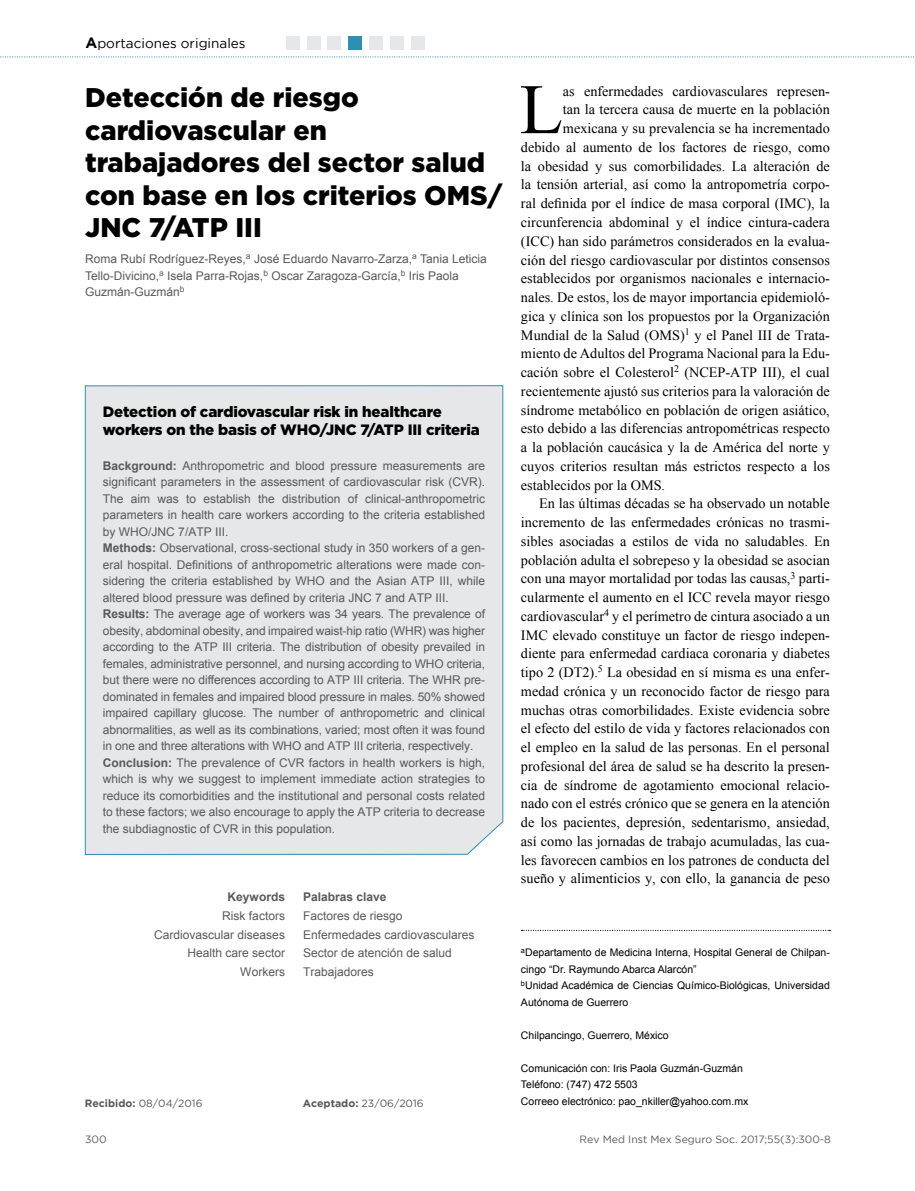
<style>
.page{position:relative;width:915px;height:1191px;background:#fff}
.page>*{position:absolute;margin:0;border:0;box-sizing:border-box;transform-origin:0 0}
.t1{font:70.95px "Times New Roman";color:#000}
.t2{font:900 27px/32.4px "Gotham";color:#000}
.t3{font:900 15px/18px "Gotham";letter-spacing:-.01em;color:#000}
.t4{font:14.25px "Times New Roman";color:#000}
.t5{font:13.5px "Gotham";color:#000}
.t6{font:12px/16.5px "Arial";color:#58595b}
.t7{font:700 12px "Arial";color:#58595b}
.t8{font:10.5px/16.5px "Arial";color:#000}
.t9{font:10.5px "Gotham";color:#58595b}
.t10{font:10.5px "Gotham";color:#58595b}
.s1{font-weight:700;font-size:15px}
.s2{font-weight:700}
</style>
<div class="page">
<div style="left:84px;top:385px;width:419px;height:470px;background:#e6e7e8"></div>
<svg style="left:0;top:56px;width:914px;height:1px"></svg>
<div style="left:286px;top:36px;width:13px;height:14px;background:#e6e7e8"></div>
<div style="left:327px;top:36px;width:14px;height:14px;background:#e6e7e8"></div>
<div style="left:348px;top:36px;width:14px;height:14px;background:#2f8fb0"></div>
<div style="left:369px;top:36px;width:14px;height:14px;background:#e6e7e8"></div>
<div style="left:306px;top:36px;width:14px;height:14px;background:#e6e7e8"></div>
<div style="left:390px;top:36px;width:13px;height:14px;background:#e6e7e8"></div>
<div style="left:411px;top:36px;width:13px;height:14px;background:#e6e7e8"></div>
<svg style="left:521px;top:929px;width:309px;height:2px"></svg>
<p class="t5" style="left:85px;top:36px;width:161px"><span class="s1">A</span>portaciones originales</p>
<h2 class="t2" style="left:85px;top:81px;width:418px">Detección de riesgo cardiovascular en trabajadores del sector salud con base en los criterios OMS/<br>JNC 7/ATP III</h2>
<p class="t6" style="left:85px;top:251px;width:403px">Roma Rubí Rodríguez-Reyes,<sup>a</sup> José Eduardo Navarro-Zarza,<sup>a</sup> Tania Leticia<br>Tello-Divicino,<sup>a</sup> Isela Parra-Rojas,<sup>b</sup> Oscar Zaragoza-García,<sup>b</sup> Iris Paola<br>Guzmán-Guzmán<sup>b</sup></p>
<p class="t3" style="left:103px;top:402px;width:378px">Detection of cardiovascular risk in healthcare workers on the basis of WHO/JNC 7/ATP III criteria</p>
<p class="t6" style="left:103px;top:457px;width:383px"><span class="s2">Background:</span> Anthropometric and blood pressure measurements are significant parameters in the assessment of cardiovascular risk (CVR).<br>The aim was to establish the distribution of clinical-anthropometric parameters in health care workers according to the criteria established by WHO/JNC 7/ATP III.<br><span class="s2">Methods:</span> Observational, cross-sectional study in 350 workers of a gen&shy;eral hospital. Definitions of anthropometric alterations were made con&shy;sidering the criteria established by WHO and the Asian ATP III, while altered blood pressure was defined by criteria JNC 7 and ATP III.<br><span class="s2">Results:</span> The average age of workers was 34 years. The prevalence of obesity, abdominal obesity, and impaired waist-hip ratio (WHR) was higher according to the ATP III criteria. The distribution of obesity prevailed in females, administrative personnel, and nursing according to WHO criteria, but there were no differences according to ATP III criteria. The WHR pre&shy;dominated in females and impaired blood pressure in males. 50% showed impaired capillary glucose. The number of anthropometric and clinical abnormalities, as well as its combinations, varied; most often it was found in one and three alterations with WHO and ATP III criteria, respectively.<br><span class="s2">Conclusion:</span> The prevalence of CVR factors in health workers is high, which is why we suggest to implement immediate action strategies to reduce its comorbidities and the institutional and personal costs related to these factors; we also encourage to apply the ATP criteria to decrease the subdiagnostic of CVR in this population.</p>
<p class="t7" style="left:227px;top:889px;width:59px">Keywords</p>
<p class="t6" style="left:154px;top:906px;width:132px;line-height:18.8px;text-align:right">Risk factors<br>Cardiovascular diseases<br>Health care sector<br>Workers</p>
<p class="t7" style="left:303px;top:888px;width:85px">Palabras clave</p>
<p class="t6" style="left:303px;top:906px;width:173px;line-height:18.8px">Factores de riesgo<br>Enfermedades cardiovasculares<br>Sector de atención de salud<br>Trabajadores</p>
<p class="t10" style="left:85px;top:1096px;width:119px"><span class="s2">Recibido:</span> 08/04/2016</p>
<p class="t10" style="left:303px;top:1096px;width:122px"><span class="s2">Aceptado:</span> 23/06/2016</p>
<p class="t9" style="left:85px;top:1133px;width:23px">300</p>
<h1 class="t1" style="left:519px;top:62px;width:45px">L</h1>
<p class="t4" style="left:562px;top:81px;width:268px">as enfermedades cardiovasculares represen-</p>
<p class="t4" style="left:562px;top:100px;width:268px">tan la tercera causa de muerte en la población</p>
<p class="t4" style="left:562px;top:119px;width:268px">mexicana y su prevalencia se ha incrementado</p>
<p class="t4" style="left:521px;top:138px;width:310px">debido al aumento de los factores de riesgo, como</p>
<p class="t4" style="left:521px;top:156px;width:310px">la obesidad y sus comorbilidades. La alteración de</p>
<p class="t4" style="left:521px;top:175px;width:310px">la tensión arterial, así como la antropometría corpo-</p>
<p class="t4" style="left:521px;top:194px;width:310px">ral definida por el índice de masa corporal (IMC), la</p>
<p class="t4" style="left:521px;top:213px;width:310px">circunferencia abdominal y el índice cintura-cadera</p>
<p class="t4" style="left:521px;top:231px;width:310px">(ICC) han sido parámetros considerados en la evalua-</p>
<p class="t4" style="left:521px;top:250px;width:310px">ción del riesgo cardiovascular por distintos consensos</p>
<p class="t4" style="left:521px;top:269px;width:310px">establecidos por organismos nacionales e internacio-</p>
<p class="t4" style="left:521px;top:288px;width:310px">nales. De estos, los de mayor importancia epidemioló-</p>
<p class="t4" style="left:521px;top:306px;width:310px">gica y clínica son los propuestos por la Organización</p>
<p class="t4" style="left:521px;top:325px;width:310px">Mundial de la Salud (OMS)<sup>1</sup> y el Panel III de Trata-</p>
<p class="t4" style="left:521px;top:344px;width:310px">miento de Adultos del Programa Nacional para la Edu-</p>
<p class="t4" style="left:521px;top:363px;width:310px">cación sobre el Colesterol<sup>2</sup> (NCEP-ATP III), el cual</p>
<p class="t4" style="left:521px;top:381px;width:310px">recientemente ajustó sus criterios para la valoración de</p>
<p class="t4" style="left:521px;top:400px;width:310px">síndrome metabólico en población de origen asiático,</p>
<p class="t4" style="left:521px;top:419px;width:310px">esto debido a las diferencias antropométricas respecto</p>
<p class="t4" style="left:521px;top:438px;width:310px">a la población caucásica y la de América del norte y</p>
<p class="t4" style="left:521px;top:456px;width:310px">cuyos criterios resultan más estrictos respecto a los</p>
<p class="t4" style="left:521px;top:475px;width:146px">establecidos por la OMS.</p>
<p class="t4" style="left:539px;top:494px;width:292px">En las últimas décadas se ha observado un notable</p>
<p class="t4" style="left:521px;top:513px;width:310px">incremento de las enfermedades crónicas no trasmi-</p>
<p class="t4" style="left:521px;top:531px;width:310px">sibles asociadas a estilos de vida no saludables. En</p>
<p class="t4" style="left:521px;top:550px;width:310px">población adulta el sobrepeso y la obesidad se asocian</p>
<p class="t4" style="left:521px;top:569px;width:310px">con una mayor mortalidad por todas las causas,<sup>3</sup> parti-</p>
<p class="t4" style="left:521px;top:588px;width:310px">cularmente el aumento en el ICC revela mayor riesgo</p>
<p class="t4" style="left:521px;top:606px;width:310px">cardiovascular<sup>4</sup> y el perímetro de cintura asociado a un</p>
<p class="t4" style="left:521px;top:625px;width:310px">IMC elevado constituye un factor de riesgo indepen-</p>
<p class="t4" style="left:521px;top:644px;width:310px">diente para enfermedad cardiaca coronaria y diabetes</p>
<p class="t4" style="left:521px;top:663px;width:310px">tipo 2 (DT2).<sup>5</sup> La obesidad en sí misma es una enfer-</p>
<p class="t4" style="left:521px;top:681px;width:310px">medad crónica y un reconocido factor de riesgo para</p>
<p class="t4" style="left:521px;top:700px;width:310px">muchas otras comorbilidades. Existe evidencia sobre</p>
<p class="t4" style="left:521px;top:719px;width:310px">el efecto del estilo de vida y factores relacionados con</p>
<p class="t4" style="left:521px;top:738px;width:310px">el empleo en la salud de las personas. En el personal</p>
<p class="t4" style="left:521px;top:756px;width:310px">profesional del área de salud se ha descrito la presen-</p>
<p class="t4" style="left:521px;top:775px;width:310px">cia de síndrome de agotamiento emocional relacio-</p>
<p class="t4" style="left:521px;top:794px;width:310px">nado con el estrés crónico que se genera en la atención</p>
<p class="t4" style="left:521px;top:813px;width:310px">de los pacientes, depresión, sedentarismo, ansiedad,</p>
<p class="t4" style="left:521px;top:831px;width:310px">así como las jornadas de trabajo acumuladas, las cua-</p>
<p class="t4" style="left:521px;top:850px;width:310px">les favorecen cambios en los patrones de conducta del</p>
<p class="t4" style="left:521px;top:869px;width:310px">sueño y alimenticios y, con ello, la ganancia de peso</p>
<p class="t8" style="left:521px;top:944px;width:310px"><sup>a</sup>Departamento de Medicina Interna, Hospital General de Chilpan&shy;cingo “Dr. Raymundo Abarca Alarcón”<br><sup>b</sup>Unidad Académica de Ciencias Químico-Biológicas, Universidad Autónoma de Guerrero</p>
<p class="t8" style="left:521px;top:1027px;width:149px">Chilpancingo, Guerrero, México</p>
<p class="t8" style="left:521px;top:1060px;width:229px">Comunicación con: Iris Paola Guzmán-Guzmán<br>Teléfono: (747) 472 5503<br>Correeo electrónico: pao_nkiller@yahoo.com.mx</p>
<p class="t9" style="left:579px;top:1133px;width:252px">Rev Med Inst Mex Seguro Soc. 2017;55(3):300-8</p>
</div>
